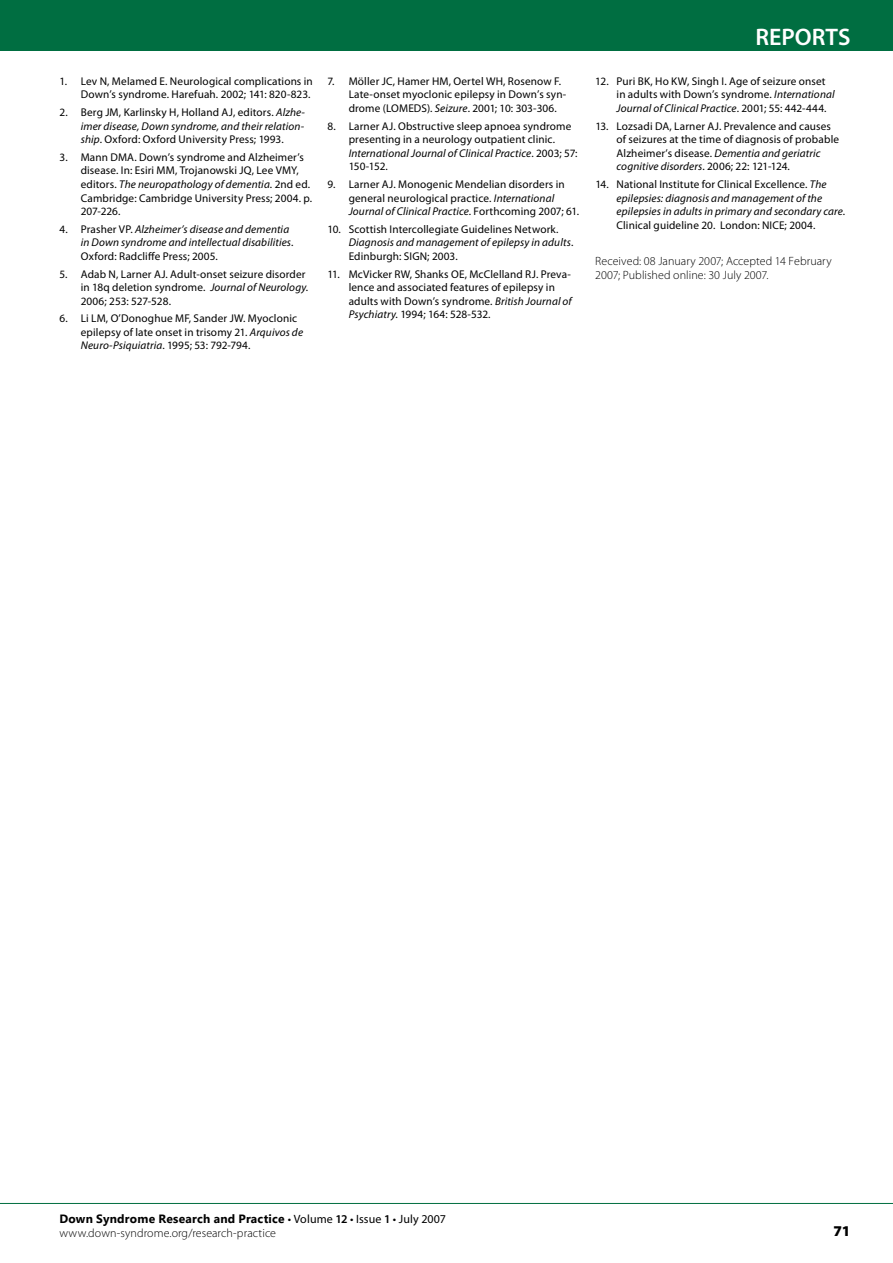
<style>
.page{position:relative;width:893px;height:1263px;background:#fff}
.page>*{position:absolute;margin:0;border:0;box-sizing:border-box;transform-origin:0 0}
.t1{font:600 24px "Myriad Pro";color:#fff}
.t2{font:900 15px "Myriad Pro";color:#000}
.t3{font:300 12px/14.4px "Myriad Pro";letter-spacing:.005em;color:#000}
.t4{font:700 12px "Segoe UI";letter-spacing:.015em;color:#000}
.t5{font:11.25px/13.5px "Myriad Pro";letter-spacing:.01em;color:#000}
.t6{font:italic 11.25px/13.5px "Myriad Pro";letter-spacing:.01em;color:#000}
.s1{font-style:italic}
.s2{font-style:normal}
.s3{font-family:"Myriad Pro";font-weight:400}
.s4{font-family:"Myriad Pro";font-weight:600}
</style>
<div class="page">
<div style="left:0;top:0;width:893px;height:51px;background:#006e41"></div>
<hr style="left:0;top:1203px;width:893px;height:1px;background:#006e41">
<p class="t5" style="left:60px;top:74px;width:255px;text-align:right">1. Lev N, Melamed E. Neurological complications in<br>Down’s syndrome. Harefuah. 2002; 141: 820-823.</p>
<p class="t5" style="left:81px;top:106px;width:226px;text-align:justify;text-indent:-21px">2. Berg JM, Karlinsky H, Holland AJ, editors. <span class="s1">Alzhe&shy;imer disease, Down syndrome, and their relation&shy;ship</span>. Oxford: Oxford University Press; 1993.</p>
<p class="t5" style="left:81px;top:150px;width:233px;text-indent:-21px">3. Mann DMA. Down’s syndrome and Alzheimer’s disease. In: Esiri MM, Trojanowski JQ, Lee VMY, editors. <span class="s1">The neuropathology of dementia</span>. 2nd ed.<br>Cambridge: Cambridge University Press; 2004. p.<br>207-226.</p>
<p class="t6" style="left:81px;top:222px;width:214px;text-indent:-21px"><span class="s2">4. Prasher VP.</span> Alzheimer’s disease and dementia in Down syndrome and intellectual disabilities.</p>
<p class="t5" style="left:81px;top:249px;width:139px">Oxford: Radcliffe Press; 2005.</p>
<p class="t5" style="left:81px;top:267px;width:229px;text-indent:-21px">5. Adab N, Larner AJ. Adult-onset seizure disorder in 18q deletion syndrome. <span class="s1">Journal of Neurology</span>.<br>2006; 253: 527-528.</p>
<p class="t5" style="left:81px;top:312px;width:224px;text-indent:-21px">6. Li LM, O’Donoghue MF, Sander JW. Myoclonic epilepsy of late onset in trisomy 21. <span class="s1">Arquivos de<br>Neuro-Psiquiatria</span>. 1995; 53: 792-794.</p>
<p class="t5" style="left:349px;top:74px;width:219px;text-indent:-21px">7. Möller JC, Hamer HM, Oertel WH, Rosenow F.<br>Late-onset myoclonic epilepsy in Down’s syn&shy;drome (LOMEDS). <span class="s1">Seizure</span>. 2001; 10: 303-306.</p>
<p class="t5" style="left:349px;top:119px;width:230px;text-indent:-21px">8. Larner AJ. Obstructive sleep apnoea syndrome presenting in a neurology outpatient clinic.<br><span class="s1">International Journal of Clinical Practice</span>. 2003; 57:<br>150-152.</p>
<p class="t5" style="left:349px;top:177px;width:232px;text-indent:-21px">9. Larner AJ. Monogenic Mendelian disorders in general neurological practice. <span class="s1">International<br>Journal of Clinical Practice</span>. Forthcoming 2007; 61.</p>
<p class="t5" style="left:349px;top:222px;width:226px;text-indent:-21px">10. Scottish Intercollegiate Guidelines Network.<br><span class="s1">Diagnosis and management of epilepsy in adults</span>.<br>Edinburgh: SIGN; 2003.</p>
<p class="t5" style="left:349px;top:267px;width:225px;text-indent:-21px">11. McVicker RW, Shanks OE, McClelland RJ. Preva&shy;lence and associated features of epilepsy in adults with Down’s syndrome. <span class="s1">British Journal of Psychiatry</span>. 1994; 164: 528-532.</p>
<h1 class="t1" style="left:755px;top:22px;width:96px">REPORTS</h1>
<p class="t5" style="left:617px;top:74px;width:220px;text-indent:-21px">12. Puri BK, Ho KW, Singh I. Age of seizure onset in adults with Down’s syndrome. <span class="s1">International<br>Journal of Clinical Practice</span>. 2001; 55: 442-444.</p>
<p class="t5" style="left:617px;top:119px;width:224px;text-indent:-21px">13. Lozsadi DA, Larner AJ. Prevalence and causes of seizures at the time of diagnosis of probable Alzheimer’s disease. <span class="s1">Dementia and geriatric cognitive disorders</span>. 2006; 22: 121-124.</p>
<p class="t6" style="left:617px;top:177px;width:230px;text-indent:-21px"><span class="s2">14. National Institute for Clinical Excellence.</span> The epilepsies: diagnosis and management of the epilepsies in adults in primary and secondary care<span class="s2">.<br>Clinical guideline 20. London: NICE; 2004.</span></p>
<p class="t3" style="left:595px;top:254px;width:238px">Received: 08 January 2007; Accepted 14 February<br>2007; Published online: 30 July 2007.</p>
<p class="t4" style="left:60px;top:1210px;width:388px">Down Syndrome Research and Practice <span class="s3">• Volume</span> <span class="s4">12</span> <span class="s3">• Issue</span> <span class="s4">1</span> <span class="s3">• July 2007</span></p>
<p class="t3" style="left:60px;top:1225px;width:218px">www.down-syndrome.org/research-practice</p>
<h2 class="t2" style="left:833px;top:1221px;width:18px">71</h2>
</div>
